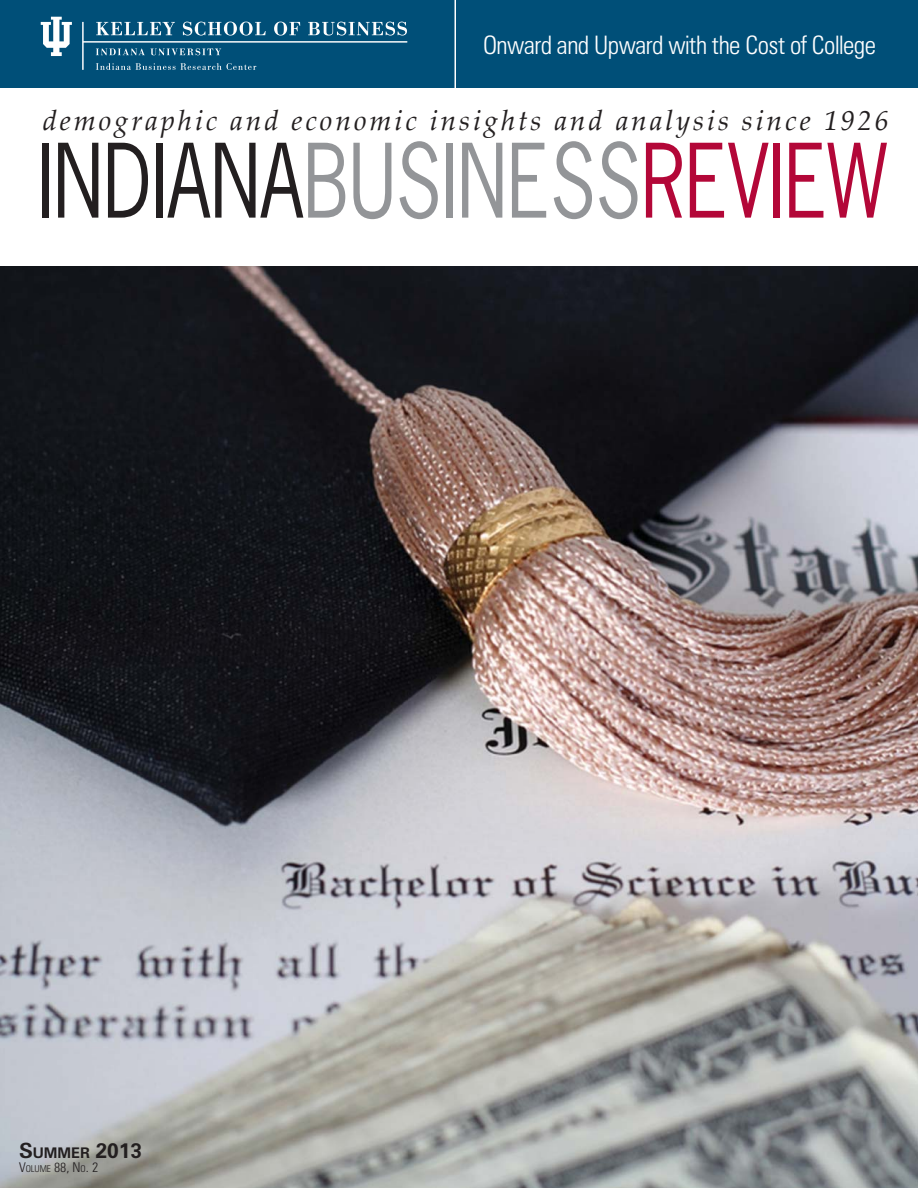
<style>
.page{position:relative;width:918px;height:1188px;background:#fff}
.page>*{position:absolute;margin:0;border:0;box-sizing:border-box;transform-origin:0 0}
.t1{font:96.3px "News Gothic Std";color:#939598;scale:.8 1}
.t2{font:italic 28.5px "Palatino Linotype";letter-spacing:.1em;color:#231f20}
.t3{font:300 condensed 25.5px "Zurich BT";letter-spacing:-.02em;color:#fff}
.t4{font:700 21px "Zurich BT";color:#231f20}
.t5{font:300 condensed 13.5px "Zurich BT";color:#231f20}
.s1{color:#231f20}
.s2{color:#b30738}
.s3{font-size:14.7px}
.s4{font-size:9.45px}
</style>
<div class="page">
<img style="left:0;top:266px;width:918px;height:922px">
<div style="left:0;top:0;width:918px;height:88px;background:#004f78"></div>
<svg style="left:41px;top:17px;width:31px;height:39px"></svg>
<svg style="left:96px;top:22px;width:79px;height:13px"></svg>
<svg style="left:183px;top:22px;width:83px;height:14px"></svg>
<svg style="left:274px;top:22px;width:26px;height:14px"></svg>
<svg style="left:308px;top:22px;width:99px;height:14px"></svg>
<svg style="left:96px;top:48px;width:125px;height:7px"></svg>
<svg style="left:96px;top:63px;width:160px;height:7px"></svg>
<hr style="left:83px;top:42px;width:324px;height:1px;background:#fefefe">
<hr style="left:83px;top:22px;width:1px;height:48px;background:#fefefe">
<hr style="left:455px;top:0;width:1px;height:92px;background:#fff">
<p class="t3" style="left:483px;top:36px;width:395px">Onward and Upward with the Cost of College</p>
<p class="t2" style="left:43px;top:109px;width:848px">demographic and economic insights and analysis since 1926</p>
<h1 class="t1" style="left:37px;top:128px;width:1063px"><span class="s1">INDIANA</span>BUSINESS<span class="s2">REVIEW</span></h1>
<p class="t4" style="left:19px;top:1143px;width:125px">S<span class="s3">UMMER</span> 2013</p>
<p class="t5" style="left:19px;top:1159px;width:81px">V<span class="s4">OLUME</span> 88, N<span class="s4">O</span>. 2</p>
</div>
